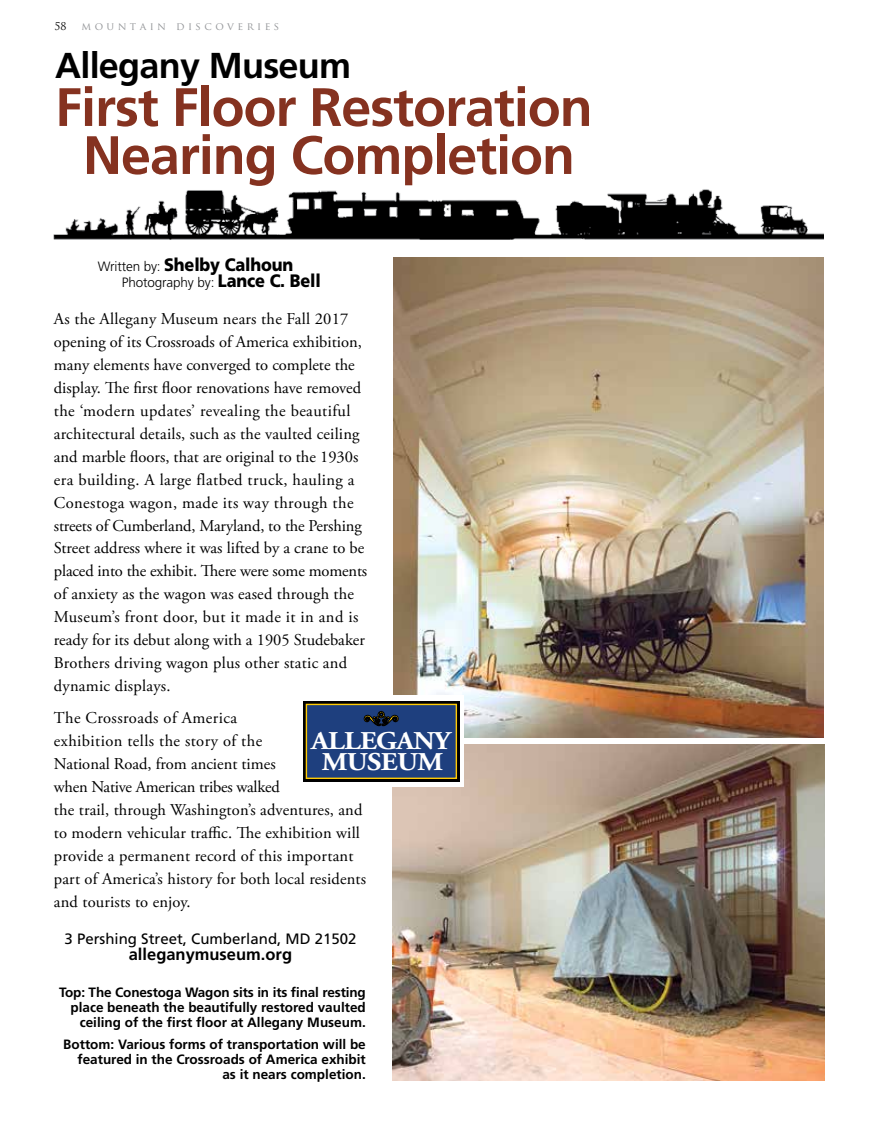
<style>
.page{position:relative;width:878px;height:1134px;background:#fff}
.page>*{position:absolute;margin:0;border:0;box-sizing:border-box;transform-origin:0 0}
.t1{font:700 54px/48px "Frutiger";letter-spacing:-.02em;color:#853220;text-align:center}
.t2{font:700 36px "Frutiger";letter-spacing:-.02em;color:#000}
.t3{font:700 25.5px/20.4px "Adobe Garamond Pro";letter-spacing:-.025em;color:#fff;text-align:center;scale:1.11 1}
.t4{font:900 18px "Frutiger";letter-spacing:-.01em;color:#000;scale:.9 1}
.t5{font:16.5px/23px "Adobe Garamond Pro";letter-spacing:.01em;color:#000}
.t6{font:700 16.5px "Frutiger";color:#000}
.t7{font:15px "Frutiger";color:#000}
.t8{font:700 13.5px/15px "Frutiger";color:#000;text-align:right}
.t9{font:300 13.5px "Frutiger";letter-spacing:-.01em;color:#000}
.t10{font:10.5px "Trajan Pro";color:#939598}
.t11{font:10.5px "Trajan Pro";color:#000}
.s1{font-weight:300;font-size:13.5px}
.s2{font-weight:900;font-size:18px}
</style>
<div class="page">
<img style="left:392px;top:745px;width:432px;height:335px">
<img style="left:393px;top:260px;width:430px;height:478px">
<img style="left:53px;top:189px;width:770px;height:71px">
<div style="left:294px;top:695px;width:170px;height:92px;background:#fff"></div>
<svg style="left:303px;top:701px;width:156px;height:81px"></svg>
<div style="left:306px;top:705px;width:150px;height:73px;background:#1e3f7e"></div>
<div style="left:306px;top:704px;width:151px;height:75px;border:1px solid #ffcb05"></div>
<svg style="left:364px;top:710px;width:34px;height:16px"></svg>
<p class="t11" style="left:55px;top:20px;width:13px">58</p>
<p class="t10" style="left:82px;top:20px;width:199px">M O U N T A I N D I S C O V E R I E S</p>
<h2 class="t2" style="left:55px;top:44px;width:297px">Allegany Museum</h2>
<h1 class="t1" style="left:55px;top:83px;width:539px">First Floor Restoration<br>Nearing Completion</h1>
<p class="t4" style="left:98px;top:253px;width:219px"><span class="s1">Written by:</span> Shelby Calhoun</p>
<p class="t9" style="left:122px;top:275px;width:201px">Photography by: <span class="s2">Lance C. Bell</span></p>
<p class="t5" style="left:54px;top:308px;width:315px">As the Allegany Museum nears the Fall 2017 opening of its Crossroads of America exhibition, many elements have converged to complete the display. The first floor renovations have removed the ‘modern updates’ revealing the beautiful architectural details, such as the vaulted ceiling and marble floors, that are original to the 1930s era building. A large flatbed truck, hauling a Conestoga wagon, made its way through the streets of Cumberland, Maryland, to the Pershing Street address where it was lifted by a crane to be placed into the exhibit. There were some moments of anxiety as the wagon was eased through the Museum’s front door, but it made it in and is ready for its debut along with a 1905 Studebaker Brothers driving wagon plus other static and dynamic displays.</p>
<p class="t5" style="left:54px;top:707px;width:314px">The Crossroads of America<br>exhibition tells the story of the<br>National Road, from ancient times<br>when Native American tribes walked<br>the trail, through Washington’s adventures, and to modern vehicular traffic. The exhibition will provide a permanent record of this important part of America’s history for both local residents and tourists to enjoy.</p>
<h3 class="t3" style="left:311px;top:731px;width:127px">ALLEGANY<br>MUSEUM</h3>
<p class="t7" style="left:64px;top:930px;width:293px">3 Pershing Street, Cumberland, MD 21502</p>
<p class="t6" style="left:129px;top:945px;width:165px">alleganymuseum.org</p>
<p class="t8" style="left:59px;top:985px;width:308px">Top: The Conestoga Wagon sits in its final resting place beneath the beautifully restored vaulted ceiling of the first floor at Allegany Museum.</p>
<p class="t8" style="left:63px;top:1037px;width:304px">Bottom: Various forms of transportation will be featured in the Crossroads of America exhibit as it nears completion.</p>
</div>
